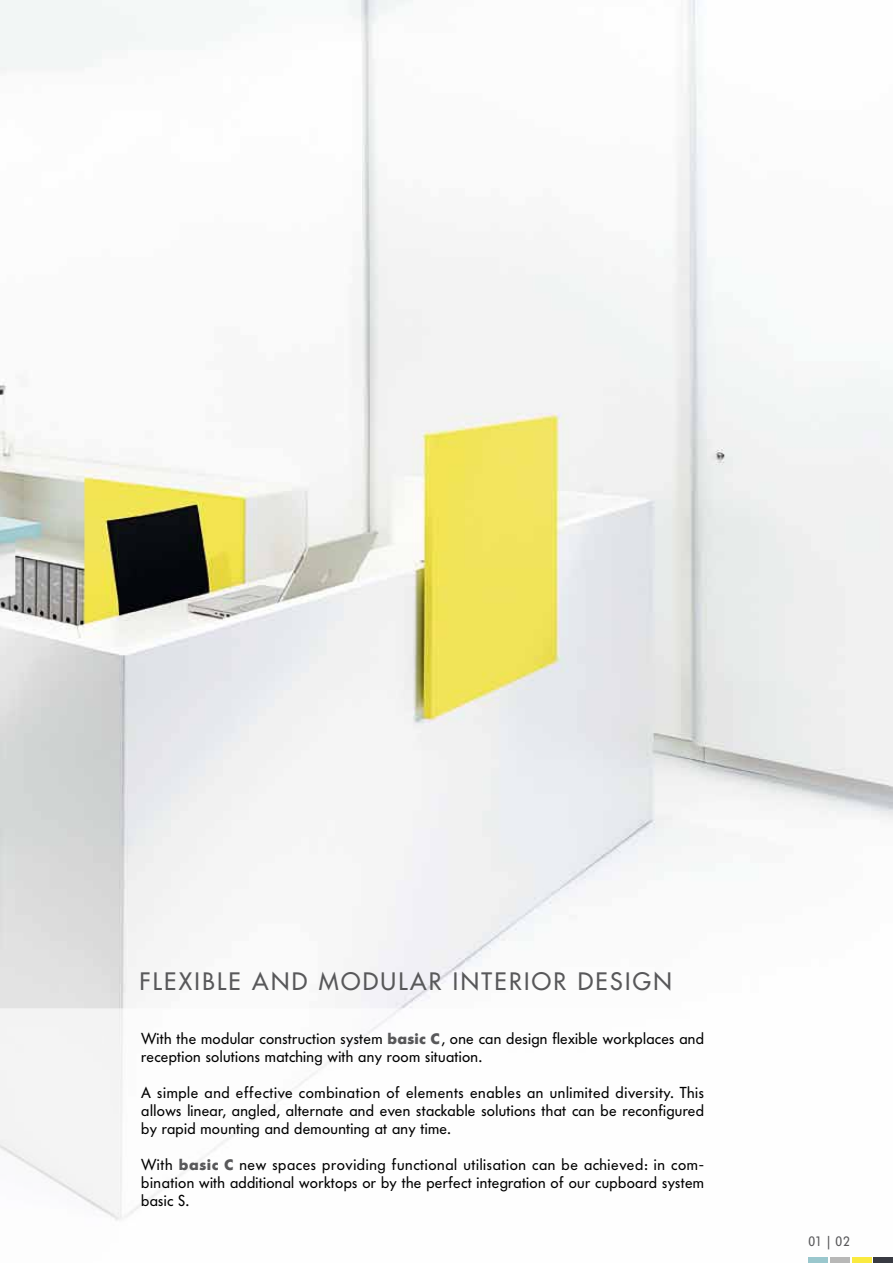
<style>
.page{position:relative;width:893px;height:1263px;background:#fff}
.page>*{position:absolute;margin:0;border:0;box-sizing:border-box;transform-origin:0 0}
.t1{font:23.4px "Futura";letter-spacing:.1em;color:#58585a}
.t2{font:15.75px/18px "Futura BQ";letter-spacing:.02em;color:#000;text-align:justify}
.t3{font:13.5px "Futura BQ";color:#58585a}
.s1{font-weight:700;font-size:15px;color:#58585a}
</style>
<div class="page">
<img style="left:0;top:0;width:893px;height:1008px">
<svg style="left:0;top:1008px;width:872px;height:255px"></svg>
<div style="left:808px;top:1257px;width:20px;height:6px;background:#9ac7cd"></div>
<div style="left:830px;top:1257px;width:20px;height:6px;background:#b8b8b7"></div>
<div style="left:852px;top:1257px;width:19px;height:6px;background:#faea3f"></div>
<div style="left:873px;top:1257px;width:20px;height:6px;background:#383a42"></div>
<h1 class="t1" style="left:139px;top:966px;width:534px">FLEXIBLE AND MODULAR INTERIOR DESIGN</h1>
<p class="t2" style="left:141px;top:1030px;width:564px">With the modular construction system <span class="s1">basic C</span>, one can design flexible workplaces and reception solutions matching with any room situation.</p>
<p class="t2" style="left:141px;top:1084px;width:564px">A simple and effective combination of elements enables an unlimited diversity. This allows linear, angled, alternate and even stackable solutions that can be reconfigured by rapid mounting and demounting at any time.</p>
<p class="t2" style="left:141px;top:1156px;width:564px">With <span class="s1">basic C</span> new spaces providing functional utilisation can be achieved: in com&shy;bination with additional worktops or by the perfect integration of our cupboard system basic S.</p>
<p class="t3" style="left:808px;top:1233px;width:43px">01 | 02</p>
</div>
